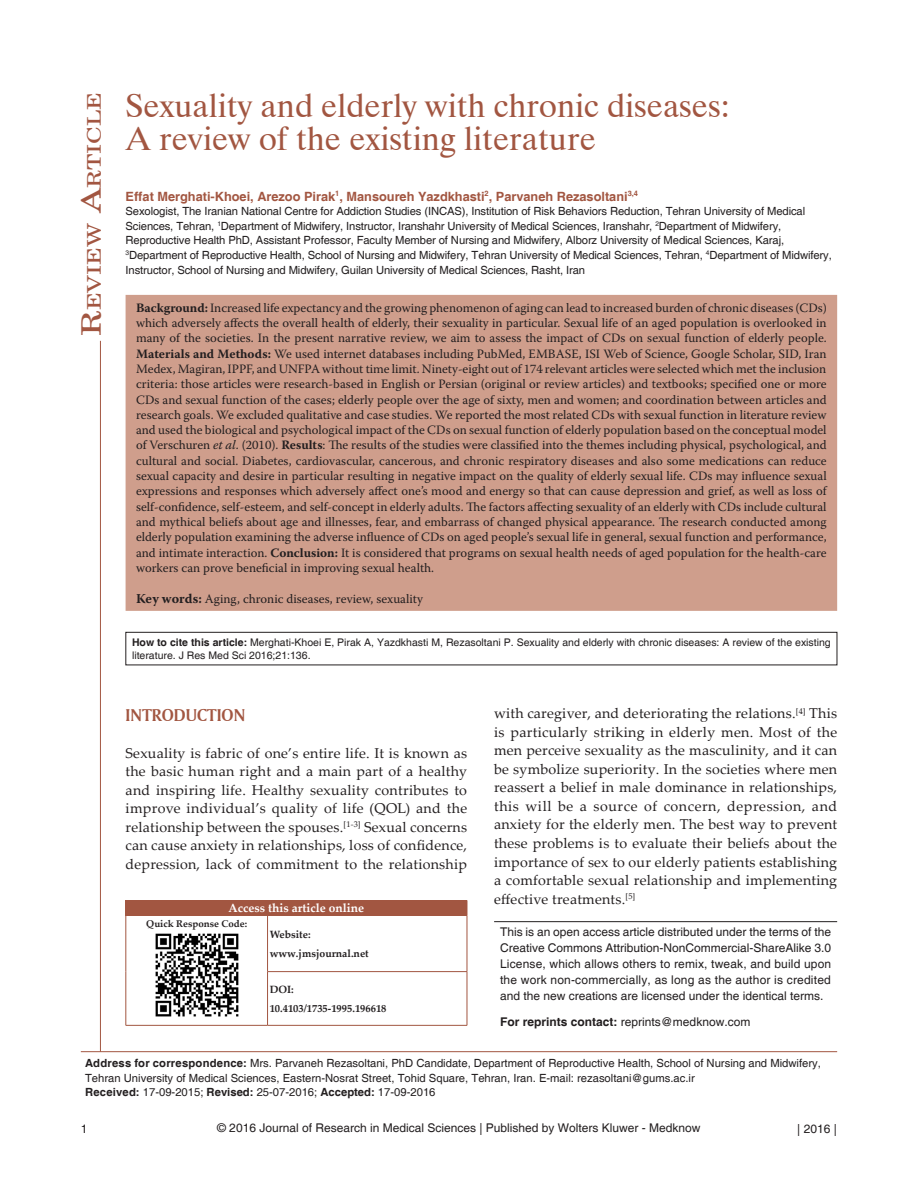
<style>
.page{position:relative;width:918px;height:1188px;background:#fff}
.page>*{position:absolute;margin:0;border:0;box-sizing:border-box;transform-origin:0 0}
.AT{font:33px/33px "Dutch 801 BT";color:#a25641}
.AH{font:18.9px "New Century Schlbk";color:#a25641;scale:1.3 1}
.t1{font:18px "Amerigo BT Bold A";color:#a25641}
.TX{font:14.25px/18.6px "Palatino Linotype";letter-spacing:.015em;color:#231f20;text-align:justify}
.ABS{font:12.75px/15.3px "Warnock Pro";color:#231f20;text-align:justify}
.AU{font:700 12.75px "Helvetica";color:#a25641}
.KWD{font:12.75px "Warnock Pro";color:#231f20}
.C{font:12px/16.2px "Helvetica";color:#231f20;text-align:justify}
.AAO{font:700 12px "Palatino Linotype";color:#fff}
.AFF{font:11.25px/14.7px "Helvetica";letter-spacing:-.01em;color:#231f20}
.ADD{font:11.25px/14.5px "Helvetica";color:#231f20}
.HIS{font:11.25px "Helvetica";color:#231f20}
.SRC{font:10.5px/12.6px "Helvetica";color:#231f20}
.Web{font:700 10.5px/18.5px "Palatino Linotype";color:#231f20}
.QRC{font:700 9.75px "Palatino Linotype";color:#231f20}
.s1{font-size:27px}
.s2{font-weight:700}
.s3{font-style:italic}
.s4{font-weight:700;font-size:13.5px}
</style>
<div class="page">
<div style="left:126px;top:296px;width:710px;height:314px;background:#cf9e8c"></div>
<div style="left:126px;top:295px;width:711px;height:316px;border:2px solid #cf9e8c"></div>
<hr style="left:81px;top:1051px;width:756px;height:1px;background:#a25641">
<hr style="left:100px;top:341px;width:1px;height:711px;background:#a25641">
<div style="left:126px;top:632px;width:711px;height:33px;border:1px solid #231f20"></div>
<hr style="left:494px;top:921px;width:343px;height:1px;background:#231f20">
<div style="left:126px;top:900px;width:341px;height:15px;background:#a25641"></div>
<svg style="left:467px;top:900px;width:1px;height:15px"></svg>
<hr style="left:126px;top:916px;width:1px;height:56px;background:#a25641">
<hr style="left:126px;top:972px;width:1px;height:53px;background:#a25641">
<hr style="left:126px;top:915px;width:142px;height:1px;background:#a25641">
<hr style="left:267px;top:916px;width:1px;height:55px;background:#a25641">
<hr style="left:268px;top:915px;width:199px;height:1px;background:#a25641">
<hr style="left:467px;top:916px;width:1px;height:55px;background:#a25641">
<hr style="left:126px;top:1025px;width:142px;height:1px;background:#a25641">
<hr style="left:267px;top:972px;width:1px;height:53px;background:#a25641">
<hr style="left:267px;top:971px;width:200px;height:1px;background:#a25641">
<hr style="left:467px;top:972px;width:1px;height:53px;background:#a25641">
<hr style="left:268px;top:1025px;width:199px;height:1px;background:#a25641">
<img style="left:155px;top:933px;width:84px;height:84px">
<p class="AH" style="left:83px;top:336px;width:189px;rotate:-90deg"><span class="s1">R</span>eview <span class="s1">A</span>rticle</p>
<p class="AT" style="left:126px;top:89px;width:606px">Sexuality and elderly with chronic diseases:<br>A review of the existing literature</p>
<p class="AU" style="left:126px;top:188px;width:514px">Effat Merghati-Khoei, Arezoo Pirak<sup>1</sup>, Mansoureh Yazdkhasti<sup>2</sup>, Parvaneh Rezasoltani<sup>3,4</sup></p>
<p class="AFF" style="left:126px;top:204px;width:708px">Sexologist, The Iranian National Centre for Addiction Studies (INCAS), Institution of Risk Behaviors Reduction, Tehran University of Medical Sciences, Tehran, <sup>1</sup>Department of Midwifery, Instructor, Iranshahr University of Medical Sciences, Iranshahr, <sup>2</sup>Department of Midwifery, Reproductive Health PhD, Assistant Professor, Faculty Member of Nursing and Midwifery, Alborz University of Medical Sciences, Karaj, <sup>3</sup>Department of Reproductive Health, School of Nursing and Midwifery, Tehran University of Medical Sciences, Tehran, <sup>4</sup>Department of Midwifery, Instructor, School of Nursing and Midwifery, Guilan University of Medical Sciences, Rasht, Iran</p>
<p class="ABS" style="left:136px;top:300px;width:692px"><span class="s2">Background:</span> Increased life expectancy and the growing phenomenon of aging can lead to increased burden of chronic diseases (CDs) which adversely affects the overall health of elderly, their sexuality in particular. Sexual life of an aged population is overlooked in many of the societies. In the present narrative review, we aim to assess the impact of CDs on sexual function of elderly people.<br><span class="s2">Materials and Methods:</span> We used internet databases including PubMed, EMBASE, ISI Web of Science, Google Scholar, SID, Iran Medex, Magiran, IPPF, and UNFPA without time limit. Ninety‑eight out of 174 relevant articles were selected which met the inclusion criteria: those articles were research‑based in English or Persian (original or review articles) and textbooks; specified one or more CDs and sexual function of the cases; elderly people over the age of sixty, men and women; and coordination between articles and research goals. We excluded qualitative and case studies. We reported the most related CDs with sexual function in literature review and used the biological and psychological impact of the CDs on sexual function of elderly population based on the conceptual model of Verschuren <span class="s3">et al</span>. (2010). <span class="s2">Results</span>: The results of the studies were classified into the themes including physical, psychological, and cultural and social. Diabetes, cardiovascular, cancerous, and chronic respiratory diseases and also some medications can reduce sexual capacity and desire in particular resulting in negative impact on the quality of elderly sexual life. CDs may influence sexual expressions and responses which adversely affect one’s mood and energy so that can cause depression and grief, as well as loss of self‑confidence, self‑esteem, and self‑concept in elderly adults. The factors affecting sexuality of an elderly with CDs include cultural and mythical beliefs about age and illnesses, fear, and embarrass of changed physical appearance. The research conducted among elderly population examining the adverse influence of CDs on aged people’s sexual life in general, sexual function and performance, and intimate interaction. <span class="s2">Conclusion:</span> It is considered that programs on sexual health needs of aged population for the health‑care workers can prove beneficial in improving sexual health.</p>
<p class="KWD" style="left:136px;top:592px;width:288px"><span class="s4">Key words:</span> Aging, chronic diseases, review, sexuality</p>
<p class="SRC" style="left:132px;top:637px;width:700px"><span class="s2">How to cite this article:</span> Merghati-Khoei E, Pirak A, Yazdkhasti M, Rezasoltani P. Sexuality and elderly with chronic diseases: A review of the existing literature. J Res Med Sci 2016;21:136.</p>
<h1 class="t1" style="left:126px;top:704px;width:121px">INTRODUCTION</h1>
<p class="TX" style="left:126px;top:743px;width:343px">Sexuality is fabric of one’s entire life. It is known as the basic human right and a main part of a healthy and inspiring life. Healthy sexuality contributes to improve individual’s quality of life (QOL) and the relationship between the spouses.<sup>[1‑3]</sup> Sexual concerns can cause anxiety in relationships, loss of confidence, depression, lack of commitment to the relationship</p>
<p class="AAO" style="left:229px;top:900px;width:137px">Access this article online</p>
<p class="QRC" style="left:146px;top:917px;width:102px">Quick Response Code:</p>
<p class="Web" style="left:270px;top:925px;width:101px">Website: www.jmsjournal.net</p>
<p class="Web" style="left:270px;top:980px;width:118px">DOI:<br>10.4103/1735-1995.196618</p>
<p class="TX" style="left:494px;top:704px;width:345px">with caregiver, and deteriorating the relations.<sup>[4]</sup> This is particularly striking in elderly men. Most of the men perceive sexuality as the masculinity, and it can be symbolize superiority. In the societies where men reassert a belief in male dominance in relationships, this will be a source of concern, depression, and anxiety for the elderly men. The best way to prevent these problems is to evaluate their beliefs about the importance of sex to our elderly patients establishing a comfortable sexual relationship and implementing effective treatments.<sup>[5]</sup></p>
<p class="C" style="left:500px;top:924px;width:333px">This is an open access article distributed under the terms of the Creative Commons Attribution‑NonCommercial‑ShareAlike 3.0<br>License, which allows others to remix, tweak, and build upon the work non‑commercially, as long as the author is credited and the new creations are licensed under the identical terms.</p>
<p class="C" style="left:500px;top:1014px;width:252px"><span class="s2">For reprints contact:</span> reprints@medknow.com</p>
<p class="ADD" style="left:85px;top:1056px;width:737px"><span class="s2">Address for correspondence:</span> Mrs. Parvaneh Rezasoltani, PhD Candidate, Department of Reproductive Health, School of Nursing and Midwifery,<br>Tehran University of Medical Sciences, Eastern-Nosrat Street, Tohid Square, Tehran, Iran. E‑mail: rezasoltani@gums.ac.ir</p>
<p class="HIS" style="left:85px;top:1086px;width:352px"><span class="s2">Received:</span> 17‑09‑2015; <span class="s2">Revised:</span> 25‑07‑2016; <span class="s2">Accepted:</span> 17‑09‑2016</p>
<p class="C" style="left:81px;top:1122px;width:8px">1</p>
<p class="C" style="left:217px;top:1121px;width:485px">© 2016 Journal of Research in Medical Sciences | Published by Wolters Kluwer - Medknow</p>
<p class="C" style="left:797px;top:1121px;width:41px">| 2016 |</p>
</div>
